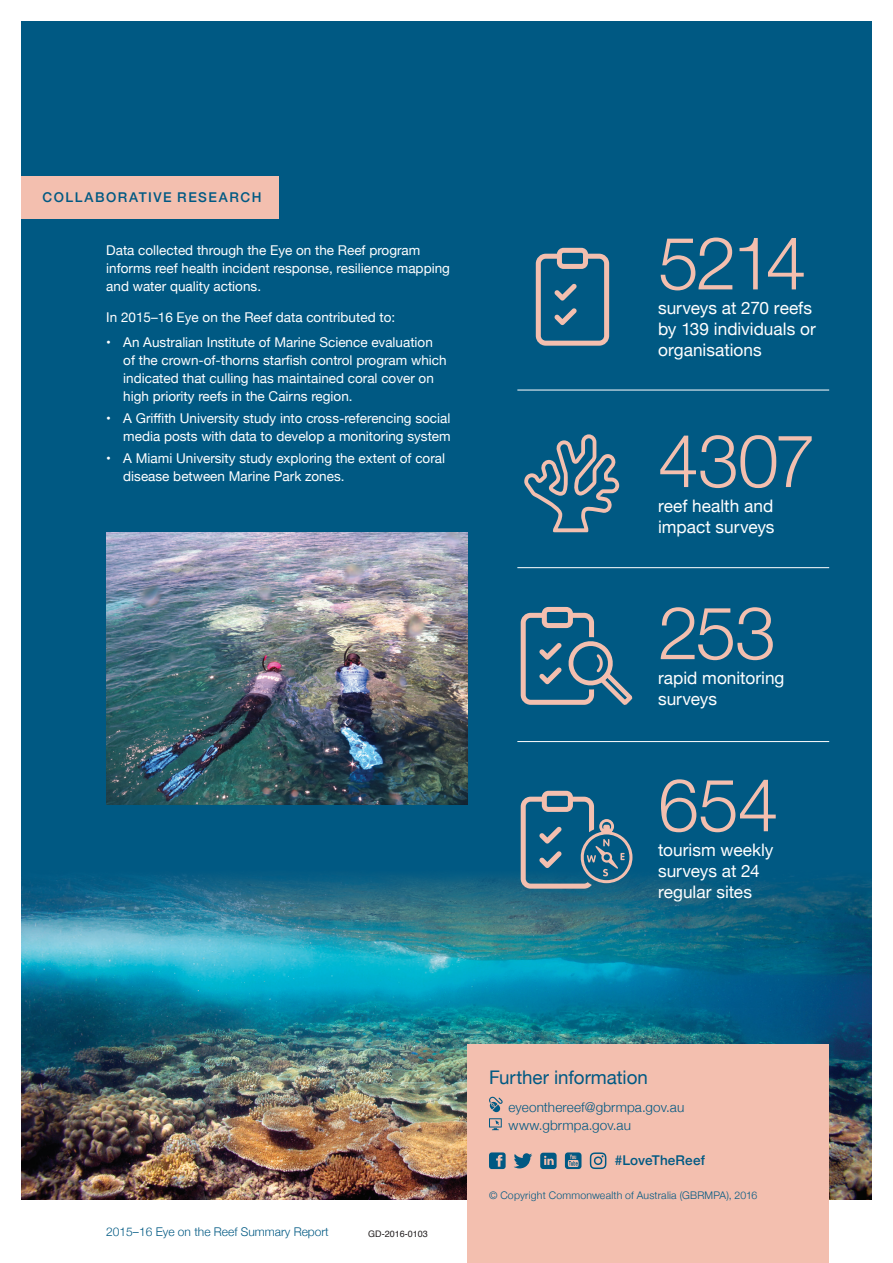
<style>
.page{position:relative;width:893px;height:1263px;background:#fff}
.page>*{position:absolute;margin:0;border:0;box-sizing:border-box;transform-origin:0 0}
.t1{font:300 73.5px "Helvetica Neue";letter-spacing:-.03em;color:#f3bfaf}
.t2{font:18.75px "Helvetica Neue";color:#005983}
.t3{font:17.25px/20.7px "Helvetica Neue";color:#fff}
.t4{font:13.5px/18px "Helvetica Neue";color:#fff}
.t5{font:300 13.5px/18px "Helvetica Neue";letter-spacing:.01em;color:#005983}
.t6{font:500 13.5px "Helvetica Neue";letter-spacing:.11em;color:#005983}
.t7{font:500 13.5px "Helvetica Neue";letter-spacing:.01em;color:#005983}
.t8{font:300 12px "Helvetica Neue";color:#005983}
.t9{font:300 10.5px "Helvetica Neue";letter-spacing:.02em;color:#005983}
.t10{font:9px "Helvetica";color:#231f20}
</style>
<div class="page">
<div style="left:21px;top:21px;width:851px;height:1178px;background:#005983"></div>
<img style="left:21px;top:1008px;width:851px;height:191px">
<svg style="left:536px;top:248px;width:73px;height:98px"></svg>
<svg style="left:524px;top:434px;width:95px;height:98px"></svg>
<div style="left:21px;top:176px;width:258px;height:43px;background:#f3bfaf"></div>
<div style="left:468px;top:1044px;width:361px;height:219px;background:#f3bfaf"></div>
<svg style="left:489px;top:1097px;width:14px;height:33px"></svg>
<svg style="left:489px;top:1152px;width:17px;height:17px"></svg>
<svg style="left:514px;top:1153px;width:18px;height:15px"></svg>
<svg style="left:540px;top:1153px;width:17px;height:16px"></svg>
<svg style="left:565px;top:1152px;width:16px;height:17px"></svg>
<svg style="left:590px;top:1152px;width:16px;height:17px"></svg>
<svg style="left:21px;top:804px;width:851px;height:204px"></svg>
<img style="left:106px;top:532px;width:362px;height:272px">
<hr style="left:517px;top:390px;width:312px;height:1px;background:#fff">
<hr style="left:517px;top:567px;width:312px;height:1px;background:#fff">
<hr style="left:517px;top:741px;width:312px;height:1px;background:#fff">
<svg style="left:521px;top:607px;width:112px;height:98px"></svg>
<svg style="left:521px;top:791px;width:112px;height:98px"></svg>
<p class="t6" style="left:43px;top:187px;width:220px">COLLABORATIVE RESEARCH</p>
<p class="t4" style="left:106px;top:242px;width:345px">Data collected through the Eye on the Reef program informs reef health incident response, resilience mapping and water quality actions.</p>
<p class="t4" style="left:106px;top:309px;width:290px">In 2015–16 Eye on the Reef data contributed to:</p>
<p class="t4" style="left:123px;top:334px;width:325px;text-indent:-17px">• An Australian Institute of Marine Science evaluation of the crown-of-thorns starfish control program which indicated that culling has maintained coral cover on high priority reefs in the Cairns region.</p>
<p class="t4" style="left:106px;top:410px;width:346px;text-align:right">• A Griffith University study into cross-referencing social media posts with data to develop a monitoring system</p>
<p class="t4" style="left:123px;top:450px;width:323px;text-indent:-17px">• A Miami University study exploring the extent of coral disease between Marine Park zones.</p>
<h1 class="t1" style="left:658px;top:204px;width:150px">5214</h1>
<p class="t3" style="left:658px;top:299px;width:159px">surveys at 270 reefs by 139 individuals or organisations</p>
<h1 class="t1" style="left:658px;top:402px;width:159px">4307</h1>
<p class="t3" style="left:658px;top:496px;width:118px">reef health and impact surveys</p>
<h1 class="t1" style="left:658px;top:574px;width:119px">253</h1>
<p class="t3" style="left:658px;top:669px;width:128px">rapid monitoring surveys</p>
<h1 class="t1" style="left:658px;top:746px;width:122px">654</h1>
<p class="t3" style="left:658px;top:841px;width:117px">tourism weekly surveys at 24 regular sites</p>
<p class="t8" style="left:106px;top:1222px;width:224px">2015–16 Eye on the Reef Summary Report</p>
<p class="t10" style="left:368px;top:1227px;width:61px">GD-2016-0103</p>
<h2 class="t2" style="left:489px;top:1063px;width:160px">Further information</h2>
<p class="t5" style="left:508px;top:1097px;width:177px">eyeonthereef@gbrmpa.gov.au www.gbrmpa.gov.au</p>
<p class="t7" style="left:615px;top:1149px;width:92px">#LoveTheReef</p>
<p class="t9" style="left:489px;top:1187px;width:270px">© Copyright Commonwealth of Australia (GBRMPA), 2016</p>
</div>
